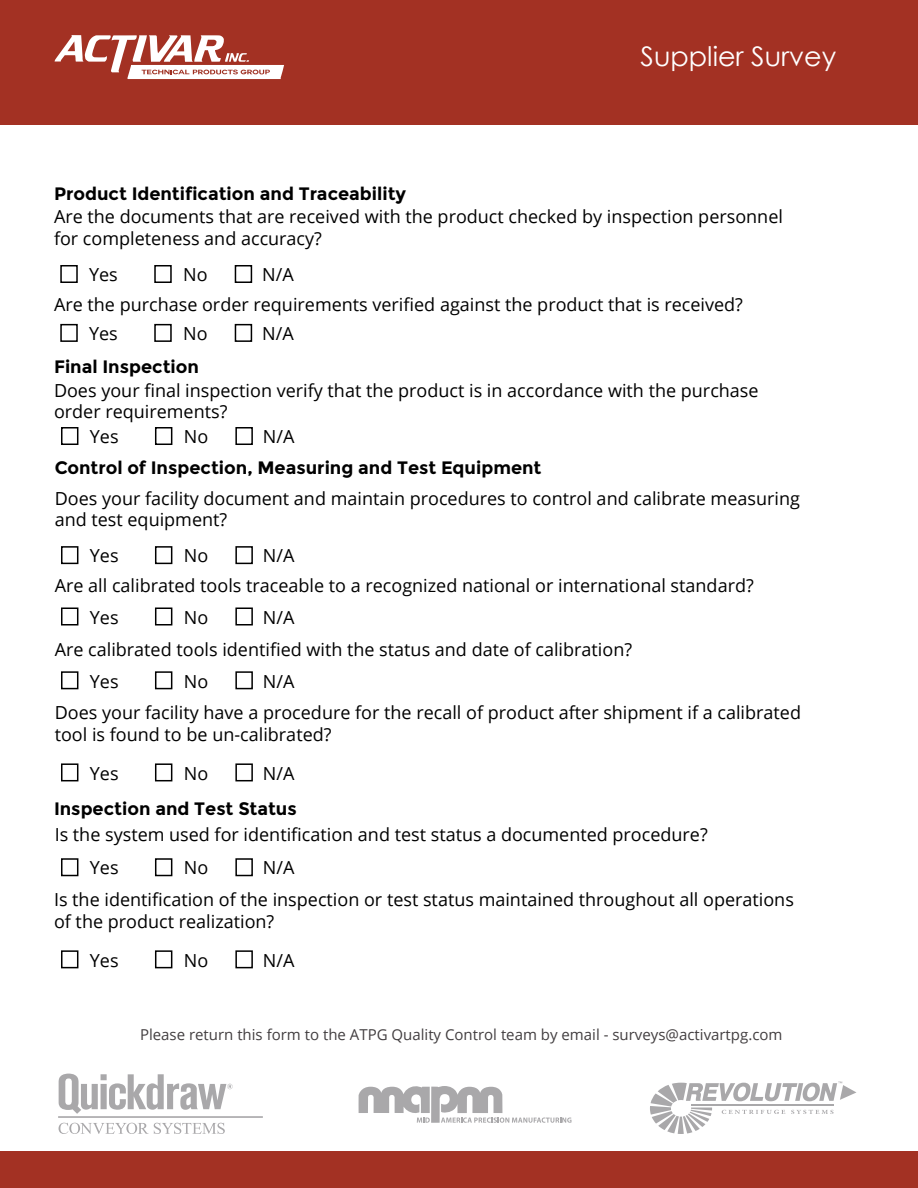
<style>
.page{position:relative;width:918px;height:1188px;background:#fff}
.page>*{position:absolute;margin:0;border:0;box-sizing:border-box;transform-origin:0 0}
.t1{font:27px "Century Gothic";color:#fff}
.t2{font:18px/21.6px "Open Sans";color:#000}
.t3{font:700 18px "Montserrat";color:#000}
.t4{font:15px "Open Sans";color:#423e40}
</style>
<div class="page">
<div style="left:0;top:0;width:918px;height:125px;background:#a33123"></div>
<svg style="left:54px;top:35px;width:230px;height:44px"></svg>
<div style="left:0;top:1151px;width:918px;height:37px;background:#a33123"></div>
<svg style="left:59px;top:1123px;width:166px;height:11px"></svg>
<hr style="left:58px;top:1116px;width:205px;height:2px;background:#a9a8aa">
<svg style="left:59px;top:1074px;width:174px;height:40px"></svg>
<svg style="left:358px;top:1086px;width:213px;height:37px"></svg>
<svg style="left:650px;top:1082px;width:206px;height:52px"></svg>
<div style="left:60px;top:265px;width:18px;height:18px;border:2px solid #000"></div>
<div style="left:154px;top:265px;width:18px;height:18px;border:2px solid #000"></div>
<div style="left:235px;top:265px;width:17px;height:18px;border:2px solid #000"></div>
<div style="left:60px;top:324px;width:18px;height:18px;border:2px solid #000"></div>
<div style="left:154px;top:324px;width:18px;height:18px;border:2px solid #000"></div>
<div style="left:235px;top:324px;width:17px;height:18px;border:2px solid #000"></div>
<div style="left:61px;top:427px;width:17px;height:18px;border:2px solid #000"></div>
<div style="left:155px;top:427px;width:17px;height:18px;border:2px solid #000"></div>
<div style="left:235px;top:427px;width:18px;height:18px;border:2px solid #000"></div>
<div style="left:61px;top:546px;width:17px;height:18px;border:2px solid #000"></div>
<div style="left:155px;top:546px;width:17px;height:18px;border:2px solid #000"></div>
<div style="left:235px;top:546px;width:18px;height:18px;border:2px solid #000"></div>
<div style="left:61px;top:608px;width:17px;height:18px;border:2px solid #000"></div>
<div style="left:155px;top:608px;width:17px;height:18px;border:2px solid #000"></div>
<div style="left:235px;top:608px;width:18px;height:18px;border:2px solid #000"></div>
<div style="left:61px;top:671px;width:17px;height:18px;border:2px solid #000"></div>
<div style="left:155px;top:671px;width:17px;height:18px;border:2px solid #000"></div>
<div style="left:235px;top:671px;width:18px;height:18px;border:2px solid #000"></div>
<div style="left:61px;top:763px;width:17px;height:18px;border:2px solid #000"></div>
<div style="left:155px;top:763px;width:17px;height:18px;border:2px solid #000"></div>
<div style="left:235px;top:763px;width:18px;height:18px;border:2px solid #000"></div>
<div style="left:61px;top:858px;width:17px;height:18px;border:2px solid #000"></div>
<div style="left:155px;top:858px;width:17px;height:18px;border:2px solid #000"></div>
<div style="left:235px;top:858px;width:18px;height:18px;border:2px solid #000"></div>
<div style="left:61px;top:950px;width:17px;height:18px;border:2px solid #000"></div>
<div style="left:155px;top:950px;width:17px;height:18px;border:2px solid #000"></div>
<div style="left:235px;top:950px;width:18px;height:18px;border:2px solid #000"></div>
<h1 class="t1" style="left:641px;top:38px;width:197px">Supplier Survey</h1>
<p class="t3" style="left:54px;top:183px;width:354px">Product Identification and Traceability</p>
<p class="t2" style="left:54px;top:206px;width:731px">Are the documents that are received with the product checked by inspection personnel for completeness and accuracy?</p>
<p class="t2" style="left:89px;top:263px;width:30px">Yes</p>
<p class="t2" style="left:183px;top:263px;width:26px">No</p>
<p class="t2" style="left:262px;top:263px;width:33px">N/A</p>
<p class="t2" style="left:54px;top:293px;width:691px">Are the purchase order requirements verified against the product that is received?</p>
<p class="t2" style="left:89px;top:322px;width:30px">Yes</p>
<p class="t2" style="left:183px;top:322px;width:26px">No</p>
<p class="t2" style="left:262px;top:322px;width:33px">N/A</p>
<p class="t3" style="left:54px;top:356px;width:147px">Final Inspection</p>
<p class="t2" style="left:54px;top:379px;width:706px">Does your final inspection verify that the product is in accordance with the purchase order requirements?</p>
<p class="t2" style="left:90px;top:425px;width:30px">Yes</p>
<p class="t2" style="left:184px;top:425px;width:26px">No</p>
<p class="t2" style="left:263px;top:425px;width:33px">N/A</p>
<p class="t3" style="left:55px;top:457px;width:488px">Control of Inspection, Measuring and Test Equipment</p>
<p class="t2" style="left:55px;top:487px;width:747px">Does your facility document and maintain procedures to control and calibrate measuring and test equipment?</p>
<p class="t2" style="left:90px;top:545px;width:30px">Yes</p>
<p class="t2" style="left:184px;top:545px;width:26px">No</p>
<p class="t2" style="left:263px;top:545px;width:33px">N/A</p>
<p class="t2" style="left:55px;top:574px;width:701px">Are all calibrated tools traceable to a recognized national or international standard?</p>
<p class="t2" style="left:90px;top:606px;width:30px">Yes</p>
<p class="t2" style="left:184px;top:606px;width:26px">No</p>
<p class="t2" style="left:263px;top:606px;width:33px">N/A</p>
<p class="t2" style="left:55px;top:638px;width:579px">Are calibrated tools identified with the status and date of calibration?</p>
<p class="t2" style="left:90px;top:670px;width:30px">Yes</p>
<p class="t2" style="left:184px;top:670px;width:26px">No</p>
<p class="t2" style="left:263px;top:670px;width:33px">N/A</p>
<p class="t2" style="left:55px;top:702px;width:748px">Does your facility have a procedure for the recall of product after shipment if a calibrated tool is found to be un-calibrated?</p>
<p class="t2" style="left:90px;top:762px;width:30px">Yes</p>
<p class="t2" style="left:184px;top:762px;width:26px">No</p>
<p class="t2" style="left:263px;top:762px;width:33px">N/A</p>
<p class="t3" style="left:54px;top:798px;width:244px">Inspection and Test Status</p>
<p class="t2" style="left:55px;top:823px;width:655px">Is the system used for identification and test status a documented procedure?</p>
<p class="t2" style="left:90px;top:857px;width:30px">Yes</p>
<p class="t2" style="left:184px;top:857px;width:26px">No</p>
<p class="t2" style="left:263px;top:857px;width:33px">N/A</p>
<p class="t2" style="left:54px;top:889px;width:741px">Is the identification of the inspection or test status maintained throughout all operations of the product realization?</p>
<p class="t2" style="left:90px;top:949px;width:30px">Yes</p>
<p class="t2" style="left:184px;top:949px;width:26px">No</p>
<p class="t2" style="left:263px;top:949px;width:33px">N/A</p>
<p class="t4" style="left:140px;top:1024px;width:644px">Please return this form to the ATPG Quality Control team by email - surveys@activartpg.com</p>
</div>
